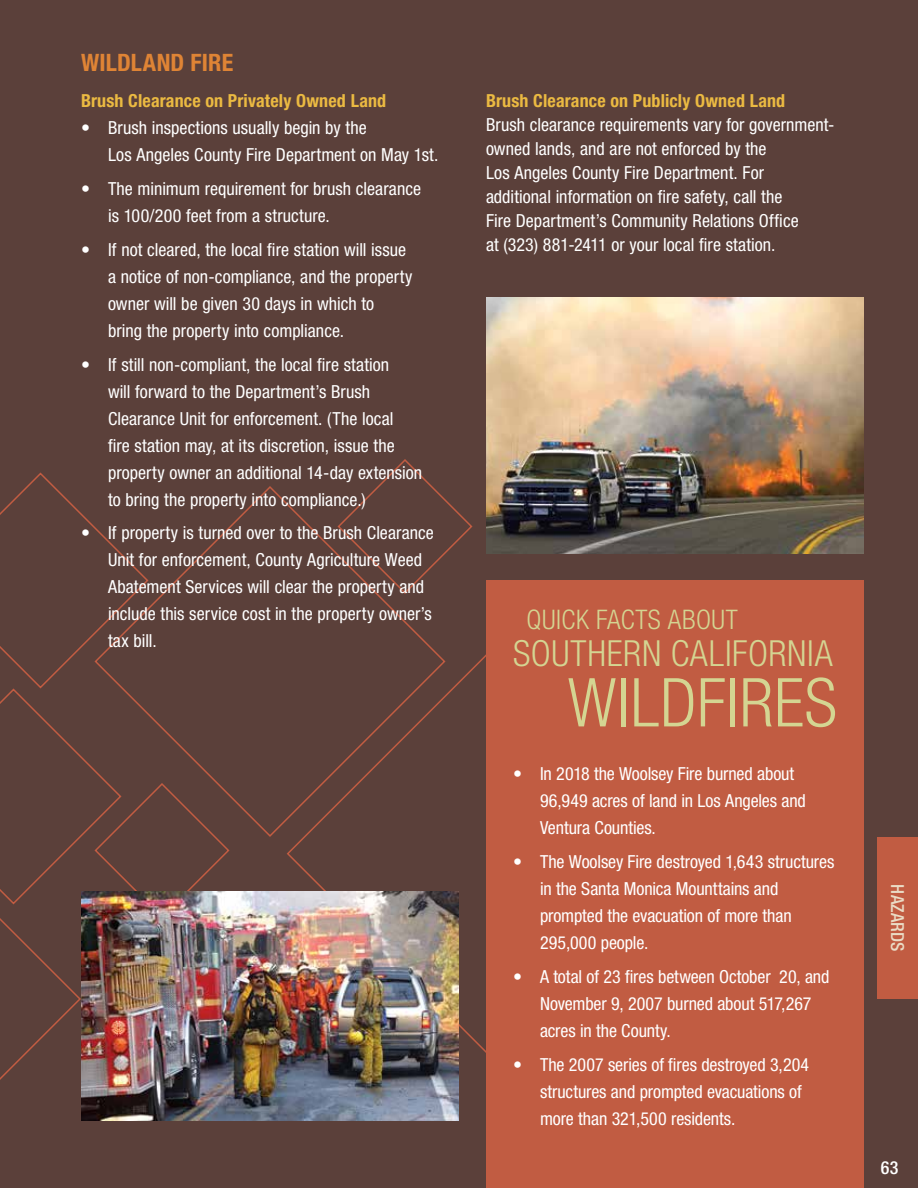
<style>
.page{position:relative;width:918px;height:1188px;background:#5b403a}
.page>*{position:absolute;margin:0;border:0;box-sizing:border-box;transform-origin:0 0}
.t1{font:300 condensed 67.5px "Helvetica Neue LT Std";letter-spacing:.01em;color:#d4d592}
.t2{font:300 condensed 36px "Helvetica Neue LT Std";letter-spacing:.02em;color:#d4d592}
.t3{font:300 condensed 27px "Helvetica Neue LT Std";letter-spacing:.02em;color:#d4d592}
.t4{font:700 condensed 24px "Helvetica Neue LT Std";letter-spacing:.01em;color:#df8435}
.t5{font:condensed 18px/27px "Helvetica Neue LT Std";color:#fff}
.t6{font:700 condensed 18px "Helvetica Neue LT Std";letter-spacing:.01em;color:#ebba42}
.t7{font:500 condensed 18px "Helvetica Neue LT Std";letter-spacing:.01em;color:#eadbc5}
.t8{font:500 condensed 18px "Helvetica Neue LT Std";color:#fff}
</style>
<div class="page">
<div style="left:878px;top:837px;width:40px;height:162px;background:#c15c42"></div>
<svg style="left:0;top:472px;width:150px;height:608px"></svg>
<div style="left:486px;top:581px;width:378px;height:607px;background:#c15c42"></div>
<img style="left:81px;top:891px;width:378px;height:229px">
<img style="left:486px;top:297px;width:378px;height:257px">
<h3 class="t4" style="left:81px;top:48px;width:154px">WILDLAND FIRE</h3>
<p class="t6" style="left:81px;top:90px;width:307px">Brush Clearance on Privately Owned Land</p>
<p class="t5" style="left:108px;top:114px;width:332px;text-indent:-27px">• Brush inspections usually begin by the<br>Los Angeles County Fire Department on May 1st.</p>
<p class="t5" style="left:108px;top:175px;width:315px;text-indent:-27px">• The minimum requirement for brush clearance is 100/200 feet from a structure.</p>
<p class="t5" style="left:108px;top:236px;width:306px;text-indent:-27px">• If not cleared, the local fire station will issue a notice of non-compliance, and the property owner will be given 30 days in which to bring the property into compliance.</p>
<p class="t5" style="left:108px;top:351px;width:316px;text-indent:-27px">• If still non-compliant, the local fire station<br>will forward to the Department’s Brush Clearance Unit for enforcement. (The local<br>fire station may, at its discretion, issue the property owner an additional 14-day extension to bring the property into compliance.)</p>
<p class="t5" style="left:108px;top:519px;width:327px;text-indent:-27px">• If property is turned over to the Brush Clearance Unit for enforcement, County Agriculture Weed Abatement Services will clear the property and include this service cost in the property owner’s tax bill.</p>
<p class="t6" style="left:486px;top:90px;width:301px">Brush Clearance on Publicly Owned Land</p>
<p class="t5" style="left:486px;top:113px;width:350px;line-height:24px">Brush clearance requirements vary for government&shy;owned lands, and are not enforced by the<br>Los Angeles County Fire Department. For<br>additional information on fire safety, call the<br>Fire Department’s Community Relations Office<br>at (323) 881-2411 or your local fire station.</p>
<h3 class="t3" style="left:527px;top:604px;width:213px">QUICK FACTS ABOUT</h3>
<h2 class="t2" style="left:513px;top:633px;width:321px">SOUTHERN CALIFORNIA</h2>
<h1 class="t1" style="left:568px;top:664px;width:271px">WILDFIRES</h1>
<p class="t5" style="left:540px;top:760px;width:267px;text-indent:-27px">• In 2018 the Woolsey Fire burned about<br>96,949 acres of land in Los Angeles and<br>Ventura Counties.</p>
<p class="t5" style="left:540px;top:848px;width:296px;text-indent:-27px">• The Woolsey Fire destroyed 1,643 structures in the Santa Monica Mounttains and prompted the evacuation of more than 295,000 people.</p>
<p class="t5" style="left:540px;top:963px;width:291px;text-indent:-27px">• A total of 23 fires between October 20, and<br>November 9, 2007 burned about 517,267 acres in the County.</p>
<p class="t5" style="left:540px;top:1051px;width:271px;text-indent:-27px">• The 2007 series of fires destroyed 3,204 structures and prompted evacuations of more than 321,500 residents.</p>
<p class="t7" style="left:908px;top:884px;width:69px;rotate:90deg">HAZARDS</p>
<p class="t8" style="left:881px;top:1157px;width:19px">63</p>
</div>
